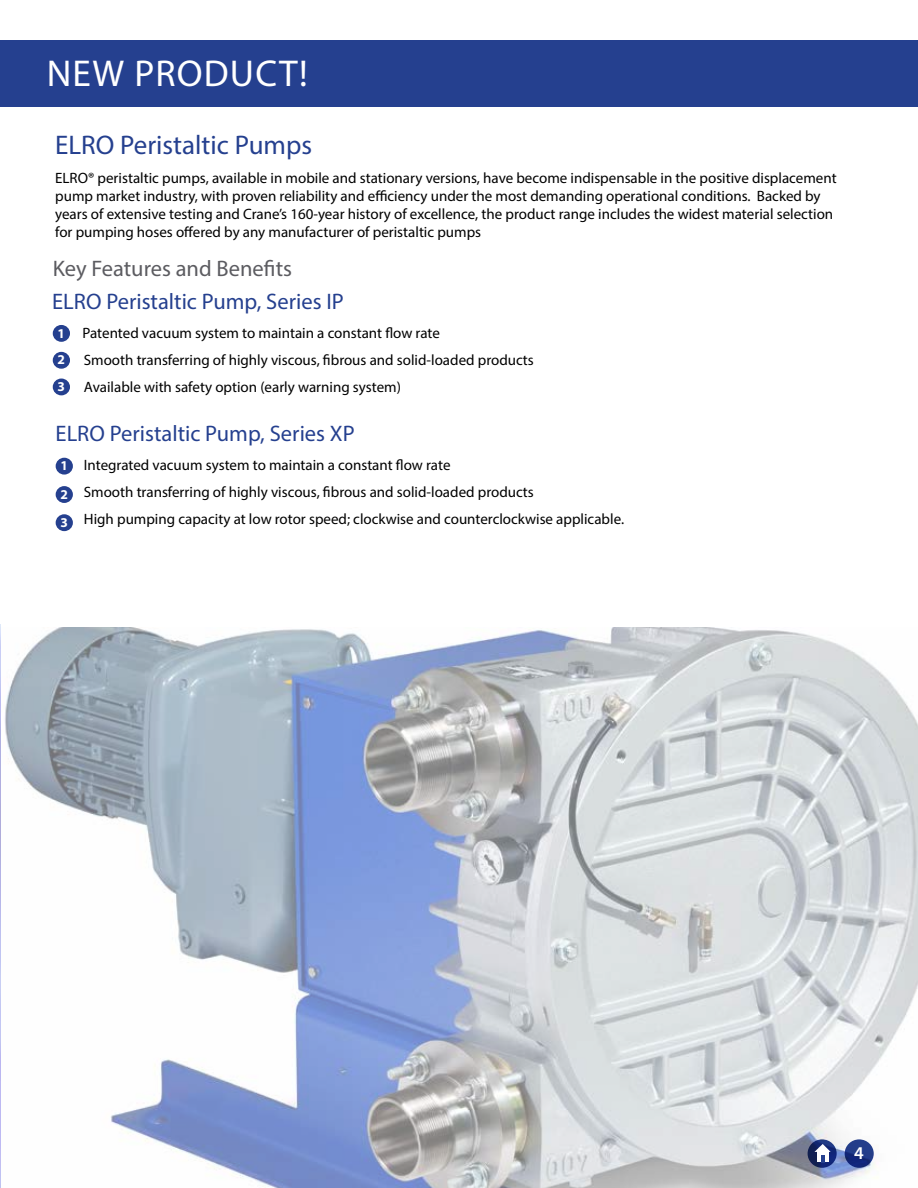
<style>
.page{position:relative;width:918px;height:1188px;background:#fff}
.page>*{position:absolute;margin:0;border:0;box-sizing:border-box;transform-origin:0 0}
.t1{font:37.5px "Myriad Pro";letter-spacing:.03em;color:#fff}
.t2{font:27px "Myriad Pro";color:#25408f}
.t3{font:22.5px "Myriad Pro";color:#25408f}
.t4{font:22.5px "Myriad Pro";color:#5c5c61}
.t5{font:600 18px "Myriad Pro";color:#fff}
.t6{font:15px/27px "Myriad Pro";color:#000}
.t7{font:700 13.5px/26.7px "Myriad Pro";color:#fff;text-align:justify}
</style>
<div class="page">
<img style="left:5px;top:628px;width:913px;height:560px">
<div style="left:0;top:40px;width:918px;height:66px;background:#25408f"></div>
<svg style="left:845px;top:1139px;width:29px;height:29px"></svg>
<svg style="left:808px;top:1139px;width:29px;height:29px"></svg>
<svg style="left:814px;top:1144px;width:17px;height:19px"></svg>
<img style="left:0;top:625px;width:1px;height:563px">
<div style="left:53px;top:325px;width:17px;height:17px;background:#25408f;border-radius:50%"></div>
<div style="left:53px;top:352px;width:17px;height:17px;background:#25408f;border-radius:50%"></div>
<div style="left:53px;top:379px;width:17px;height:16px;background:#25408f;border-radius:50%"></div>
<div style="left:56px;top:458px;width:17px;height:17px;background:#25408f;border-radius:50%"></div>
<div style="left:56px;top:486px;width:17px;height:17px;background:#25408f;border-radius:50%"></div>
<div style="left:56px;top:514px;width:17px;height:17px;background:#25408f;border-radius:50%"></div>
<h1 class="t1" style="left:47px;top:51px;width:262px">NEW PRODUCT!</h1>
<h2 class="t2" style="left:55px;top:128px;width:258px">ELRO Peristaltic Pumps</h2>
<p class="t6" style="left:55px;top:169px;width:783px;line-height:18px">ELRO® peristaltic pumps, available in mobile and stationary versions, have become indispensable in the positive displacement pump market industry, with proven reliability and efficiency under the most demanding operational conditions. Backed by years of extensive testing and Crane’s 160-year history of excellence, the product range includes the widest material selection for pumping hoses offered by any manufacturer of peristaltic pumps</p>
<h3 class="t4" style="left:53px;top:255px;width:241px">Key Features and Benefits</h3>
<h3 class="t3" style="left:52px;top:288px;width:293px">ELRO Peristaltic Pump, Series IP</h3>
<p class="t7" style="left:58px;top:319px;width:9px">1<br>2<br>3</p>
<p class="t6" style="left:83px;top:319px;width:453px">Patented vacuum system to maintain a constant flow rate<br>Smooth transferring of highly viscous, fibrous and solid-loaded products<br>Available with safety option (early warning system)</p>
<h3 class="t3" style="left:56px;top:420px;width:301px">ELRO Peristaltic Pump, Series XP</h3>
<p class="t7" style="left:60px;top:451px;width:9px;line-height:28.2px">1<br>2<br>3</p>
<p class="t6" style="left:84px;top:452px;width:542px">Integrated vacuum system to maintain a constant flow rate<br>Smooth transferring of highly viscous, fibrous and solid-loaded products<br>High pumping capacity at low rotor speed; clockwise and counterclockwise applicable.</p>
<p class="t5" style="left:854px;top:1141px;width:11px">4</p>
</div>
